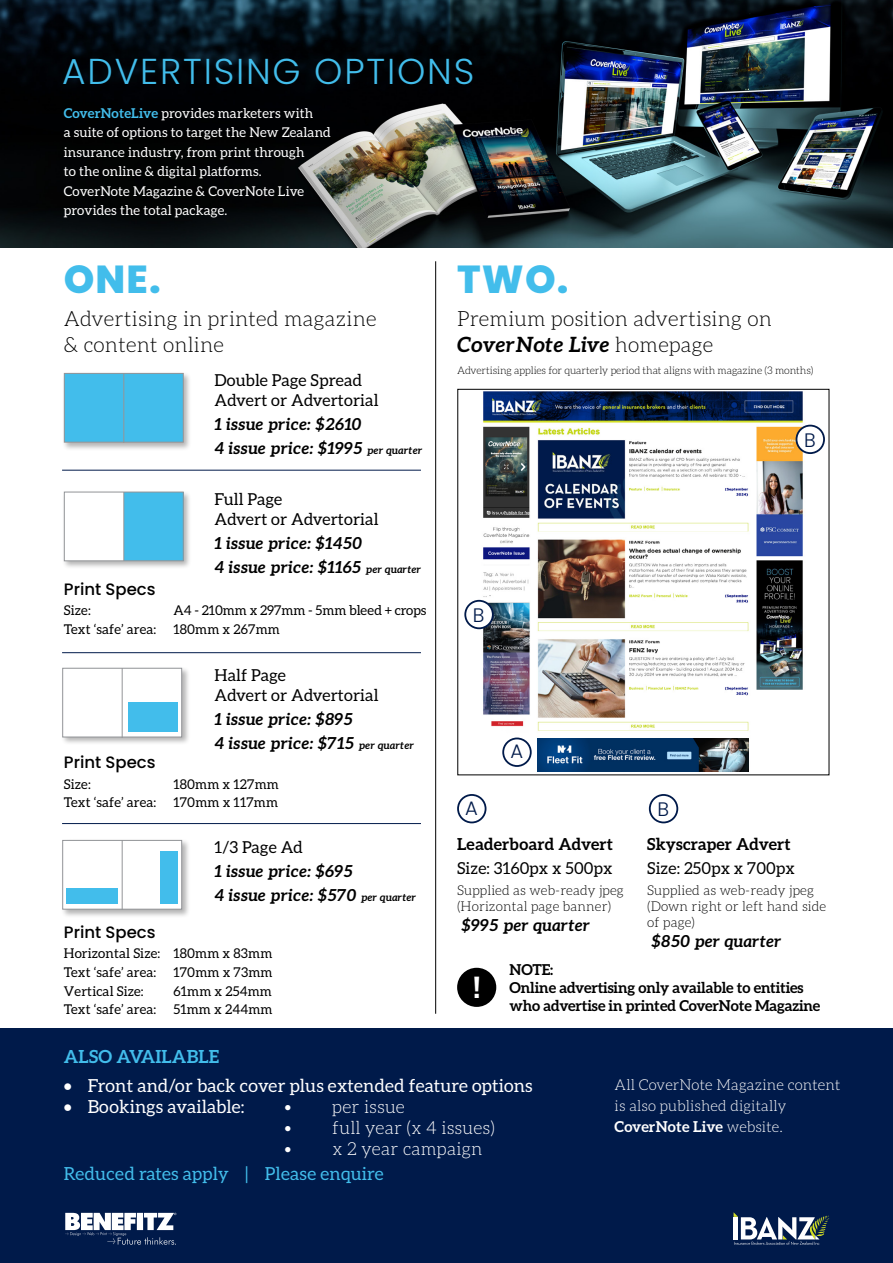
<style>
.page{position:relative;width:893px;height:1263px;background:#fff}
.page>*{position:absolute;margin:0;border:0;box-sizing:border-box;transform-origin:0 0}
.t1{font:800 39px "Poppins";letter-spacing:.03em;color:#42bdeb}
.t2{font:300 36px "Poppins";letter-spacing:.05em;color:#42bdeb}
.t3{font:29.7px "DIN Bold";color:#fff}
.t4{font:300 21px/25.5px "Aleo";letter-spacing:.01em;color:#000}
.t5{font:300 19.5px "Poppins";color:#001a4a}
.t6{font:18px "Aleo";letter-spacing:.01em;color:#fff}
.t7{font:300 18px "Aleo";letter-spacing:.01em;color:#fff}
.t8{font:18px "Aleo";letter-spacing:.01em;color:#42bdeb}
.t9{font:700 18px "Aleo";letter-spacing:.01em;color:#42bdeb}
.t10{font:italic 700 16.5px/24px "Aleo";letter-spacing:.01em;color:#000}
.t11{font:16.5px/19.8px "Aleo";letter-spacing:.01em;color:#000}
.t12{font:700 16.5px "Aleo";letter-spacing:.01em;color:#000}
.t13{font:500 16.5px "Poppins";color:#000}
.t14{font:700 15px/18px "Aleo";letter-spacing:-.01em;color:#000}
.t15{font:300 15px/21px "Aleo";letter-spacing:.01em;color:#fff}
.t16{font:13.5px/18.6px "Aleo";letter-spacing:.01em;color:#000}
.t17{font:13.5px/19.5px "Aleo";letter-spacing:.01em;color:#fff}
.t18{font:300 13.5px/16.2px "Aleo";letter-spacing:.01em;color:#000}
.t19{font:300 10.5px "Aleo";letter-spacing:-.01em;color:#000}
.s1{font-weight:700;color:#42bdeb}
.s2{font-weight:700;font-style:italic}
.s3{font-size:10.5px}
.s4{font-weight:700}
</style>
<div class="page">
<img style="left:0;top:0;width:893px;height:247px">
<div style="left:60px;top:666px;width:130px;height:80px;background:#000;opacity:.3"></div>
<div style="left:63px;top:668px;width:119px;height:69px;background:#fff"></div>
<div style="left:128px;top:703px;width:49px;height:29px;background:#42bdeb"></div>
<hr style="left:122px;top:668px;width:1px;height:69px;background:#939598">
<div style="left:62px;top:668px;width:120px;height:69px;border:1px solid #939598"></div>
<div style="left:62px;top:490px;width:130px;height:79px;background:#000;opacity:.3"></div>
<div style="left:64px;top:492px;width:119px;height:69px;background:#fff"></div>
<div style="left:124px;top:492px;width:59px;height:69px;background:#42bdeb"></div>
<hr style="left:123px;top:492px;width:1px;height:69px;background:#939598">
<div style="left:64px;top:492px;width:120px;height:69px;border:1px solid #939598"></div>
<div style="left:62px;top:371px;width:130px;height:80px;background:#000;opacity:.3"></div>
<div style="left:64px;top:373px;width:119px;height:69px;background:#42bdeb"></div>
<hr style="left:123px;top:373px;width:1px;height:69px;background:#939598">
<div style="left:64px;top:373px;width:120px;height:70px;border:1px solid #939598"></div>
<div style="left:60px;top:838px;width:130px;height:80px;background:#000;opacity:.3"></div>
<div style="left:63px;top:840px;width:119px;height:69px;background:#fff"></div>
<div style="left:160px;top:851px;width:17px;height:53px;background:#42bdeb"></div>
<hr style="left:122px;top:840px;width:1px;height:69px;background:#939598">
<div style="left:62px;top:840px;width:120px;height:69px;border:1px solid #939598"></div>
<div style="left:66px;top:889px;width:52px;height:15px;background:#42bdeb"></div>
<div style="left:458px;top:969px;width:37px;height:37px;background:#000;border-radius:50%"></div>
<div style="left:457px;top:968px;width:39px;height:39px;border:2px solid #000;border-radius:50%"></div>
<img style="left:464px;top:391px;width:361px;height:381px">
<div style="left:0;top:1028px;width:893px;height:235px;background:#001a4a"></div>
<svg style="left:65px;top:1213px;width:111px;height:32px"></svg>
<svg style="left:734px;top:1213px;width:95px;height:32px"></svg>
<hr style="left:435px;top:261px;width:1px;height:753px;background:#000">
<div style="left:503px;top:738px;width:28px;height:28px;background:#fff;border-radius:50%"></div>
<div style="left:502px;top:737px;width:30px;height:30px;border:2px solid #001a4a;border-radius:50%"></div>
<div style="left:457px;top:794px;width:29px;height:29px;border:2px solid #001a4a;border-radius:50%"></div>
<div style="left:465px;top:601px;width:28px;height:27px;background:#fff;border-radius:50%"></div>
<div style="left:464px;top:600px;width:30px;height:29px;border:2px solid #001a4a;border-radius:50%"></div>
<div style="left:796px;top:426px;width:28px;height:27px;background:#fff;border-radius:50%"></div>
<div style="left:796px;top:425px;width:29px;height:29px;border:2px solid #001a4a;border-radius:50%"></div>
<div style="left:649px;top:794px;width:29px;height:29px;border:2px solid #001a4a;border-radius:50%"></div>
<hr style="left:62px;top:823px;width:359px;height:1px;background:#001a4a">
<hr style="left:62px;top:652px;width:359px;height:1px;background:#001a4a">
<hr style="left:62px;top:470px;width:359px;height:1px;background:#001a4a">
<img style="left:538px;top:738px;width:211px;height:33px">
<h2 class="t2" style="left:62px;top:50px;width:414px">ADVERTISING OPTIONS</h2>
<p class="t17" style="left:64px;top:103px;width:269px"><span class="s1">CoverNoteLive</span> provides marketers with<br>a suite of options to target the New Zealand insurance industry, from print through<br>to the online &amp; digital platforms.<br>CoverNote Magazine &amp; CoverNote Live provides the total package.</p>
<h1 class="t1" style="left:64px;top:257px;width:99px">ONE.</h1>
<h1 class="t1" style="left:457px;top:257px;width:113px">TWO.</h1>
<p class="t4" style="left:64px;top:306px;width:314px">Advertising in printed magazine &amp; content online</p>
<p class="t4" style="left:457px;top:306px;width:316px">Premium position advertising on<br><span class="s2">CoverNote Live</span> homepage</p>
<p class="t11" style="left:214px;top:370px;width:166px">Double Page Spread<br>Advert or Advertorial</p>
<p class="t10" style="left:214px;top:412px;width:209px">1 issue price: $2610<br>4 issue price: $1995 <span class="s3">per quarter</span></p>
<p class="t11" style="left:214px;top:489px;width:166px">Full Page<br>Advert or Advertorial</p>
<p class="t10" style="left:214px;top:530px;width:208px">1 issue price: $1450<br>4 issue price: $1165 <span class="s3">per quarter</span></p>
<p class="t13" style="left:64px;top:579px;width:93px">Print Specs</p>
<p class="t16" style="left:64px;top:601px;width:28px">Size:</p>
<p class="t16" style="left:173px;top:601px;width:254px">A4 - 210mm x 297mm - 5mm bleed + crops</p>
<p class="t16" style="left:64px;top:620px;width:94px">Text ‘safe’ area:</p>
<p class="t16" style="left:173px;top:620px;width:108px">180mm x 267mm</p>
<p class="t11" style="left:214px;top:665px;width:166px">Half Page<br>Advert or Advertorial</p>
<p class="t10" style="left:214px;top:707px;width:201px">1 issue price: $895<br>4 issue price: $715 <span class="s3">per quarter</span></p>
<p class="t13" style="left:64px;top:752px;width:93px">Print Specs</p>
<p class="t16" style="left:64px;top:774px;width:28px">Size:</p>
<p class="t16" style="left:173px;top:774px;width:107px">180mm x 127mm</p>
<p class="t16" style="left:64px;top:793px;width:94px">Text ‘safe’ area:</p>
<p class="t16" style="left:173px;top:793px;width:106px">170mm x 117mm</p>
<p class="t11" style="left:214px;top:837px;width:90px">1/3 Page Ad</p>
<p class="t10" style="left:214px;top:859px;width:203px">1 issue price: $695<br>4 issue price: $570 <span class="s3">per quarter</span></p>
<p class="t13" style="left:64px;top:922px;width:93px">Print Specs</p>
<p class="t16" style="left:64px;top:944px;width:210px">Horizontal Size: 180mm x 83mm<br>Text ‘safe’ area:</p>
<p class="t16" style="left:173px;top:963px;width:101px">170mm x 73mm</p>
<p class="t16" style="left:64px;top:981px;width:81px">Vertical Size:</p>
<p class="t16" style="left:173px;top:981px;width:100px">61mm x 254mm</p>
<p class="t16" style="left:64px;top:1000px;width:94px">Text ‘safe’ area:</p>
<p class="t16" style="left:173px;top:1000px;width:101px">51mm x 244mm</p>
<p class="t19" style="left:457px;top:365px;width:358px">Advertising applies for quarterly period that aligns with magazine (3 months)</p>
<p class="t5" style="left:804px;top:428px;width:13px">B</p>
<p class="t5" style="left:473px;top:604px;width:13px">B</p>
<p class="t5" style="left:465px;top:796px;width:14px">A</p>
<p class="t5" style="left:510px;top:740px;width:14px">A</p>
<p class="t12" style="left:457px;top:835px;width:157px">Leaderboard Advert</p>
<p class="t11" style="left:457px;top:858px;width:157px">Size: 3160px x 500px</p>
<p class="t18" style="left:457px;top:882px;width:168px">Supplied as web-ready jpeg (Horizontal page banner)</p>
<p class="t10" style="left:461px;top:912px;width:131px">$995 per quarter</p>
<p class="t5" style="left:657px;top:798px;width:13px">B</p>
<p class="t12" style="left:647px;top:835px;width:145px">Skyscraper Advert</p>
<p class="t11" style="left:647px;top:858px;width:149px">Size: 250px x 700px</p>
<p class="t18" style="left:647px;top:882px;width:181px">Supplied as web-ready jpeg (Down right or left hand side of page)</p>
<p class="t10" style="left:651px;top:929px;width:132px">$850 per quarter</p>
<h3 class="t3" style="left:471px;top:968px;width:12px">!</h3>
<p class="t14" style="left:510px;top:961px;width:312px">NOTE:<br>Online advertising only available to entities who advertise in printed CoverNote Magazine</p>
<p class="t9" style="left:64px;top:1046px;width:157px">ALSO AVAILABLE</p>
<p class="t6" style="left:64px;top:1076px;width:470px">• Front and/or back cover plus extended feature options</p>
<p class="t6" style="left:64px;top:1097px;width:182px">• Bookings available:</p>
<p class="t7" style="left:284px;top:1097px;width:122px">• per issue</p>
<p class="t7" style="left:284px;top:1118px;width:212px">• full year (x 4 issues)</p>
<p class="t7" style="left:284px;top:1139px;width:200px">• x 2 year campaign</p>
<p class="t8" style="left:64px;top:1163px;width:321px">Reduced rates apply | Please enquire</p>
<p class="t15" style="left:615px;top:1074px;width:227px">All CoverNote Magazine content is also published digitally<br><span class="s4">CoverNote Live</span> website.</p>
</div>
